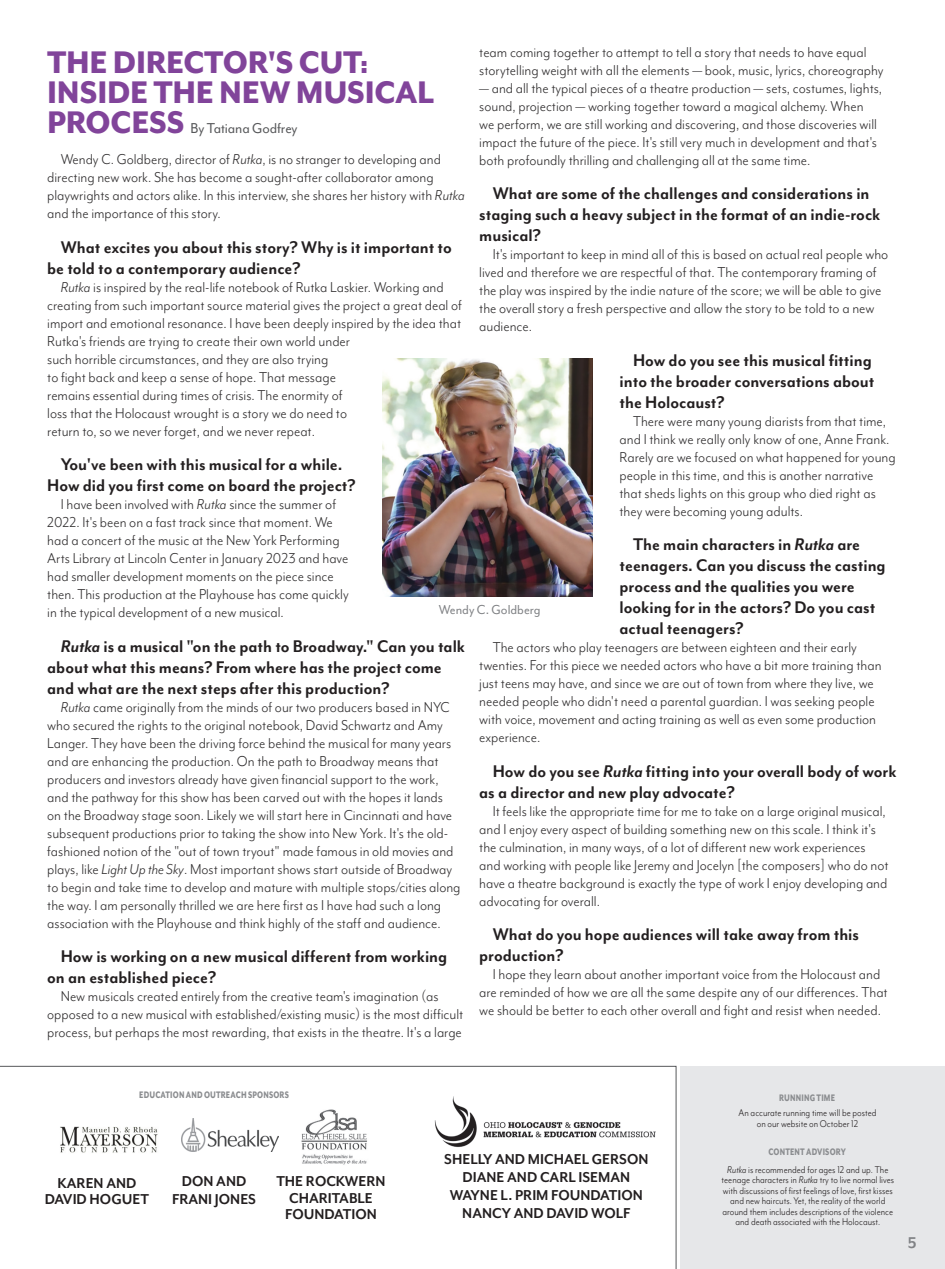
<style>
.page{position:relative;width:945px;height:1269px;background:#fff}
.page>*{position:absolute;margin:0;border:0;box-sizing:border-box;transform-origin:0 0}
.t1{font:800 36px/30px "Mr Eaves Mod OT";letter-spacing:-.005em;color:#81449a;scale:.95 1}
.t2{font:700 19.5px/21px "Mr Eaves Mod OT";color:#231f20;scale:.95 1}
.t3{font:700 18px "Mr Eaves Mod OT";color:#808285}
.t4{font:16.5px/18px "Mr Eaves Mod OT";color:#312f30;scale:.95 1}
.t5{font:700 16.5px/18px "Mr Eaves Mod OT";color:#231f20;text-align:center;scale:.95 1}
.t6{font:15px "Mr Eaves Mod OT";color:#808285;scale:.95 1}
.t7{font:11.25px/10.5px "Mr Eaves Mod OT";color:#231f20;text-align:center;scale:.9 1}
.t8{font:800 10.8px "Mr Eaves Mod OT";letter-spacing:.02em;color:#8a8c8f;scale:.75 1}
.s1{font-style:italic}
.s2{font-weight:800;font-size:36px;color:#81449a}
.s3{color:#57585a}
</style>
<div class="page">
<div style="left:680px;top:1066px;width:265px;height:202px;background:#e6e7e9"></div>
<img style="left:383px;top:359px;width:210px;height:237px">
<svg style="left:0;top:1066px;width:677px;height:203px"></svg>
<img style="left:423px;top:1092px;width:247px;height:58px">
<img style="left:58px;top:1119px;width:103px;height:41px">
<img style="left:296px;top:1105px;width:74px;height:61px">
<img style="left:181px;top:1118px;width:98px;height:33px">
<p class="t4" style="left:479px;top:43px;width:427px">team coming together to attempt to tell a story that needs to have equal storytelling weight with all the elements — book, music, lyrics, choreography</p>
<p class="t4" style="left:479px;top:79px;width:426px">— and all the typical pieces of a theatre production — sets, costumes, lights, sound, projection — working together toward a magical alchemy. When we perform, we are still working and discovering, and those discoveries will impact the future of the piece. It's still very much in development and that's both profoundly thrilling and challenging all at the same time.</p>
<p class="t2" style="left:479px;top:183px;width:424px;text-indent:14px">What are some of the challenges and considerations in staging such a heavy subject in the format of an indie-rock musical?</p>
<p class="t4" style="left:479px;top:245px;width:432px;text-indent:13px">It's important to keep in mind all of this is based on actual real people who lived and therefore we are respectful of that. The contemporary framing of the play was inspired by the indie nature of the score; we will be able to give the overall story a fresh perspective and allow the story to be told to a new audience.</p>
<p class="t2" style="left:620px;top:349px;width:270px;text-indent:14px">How do you see this musical fitting into the broader conversations about the Holocaust?</p>
<p class="t4" style="left:620px;top:412px;width:292px;text-indent:13px">There were many young diarists from that time, and I think we really only know of one, Anne Frank.<br>Rarely are we focused on what happened for young people in this time, and this is another narrative that sheds lights on this group who died right as they were becoming young adults.</p>
<p class="t2" style="left:620px;top:534px;width:282px;text-indent:14px">The main characters in <span class="s1">Rutka</span> are teenagers. Can you discuss the casting process and the qualities you were looking for in the actors? Do you cast actual teenagers?</p>
<p class="t4" style="left:479px;top:638px;width:425px;text-indent:13px">The actors who play teenagers are between eighteen and their early twenties. For this piece we needed actors who have a bit more training than just teens may have, and since we are out of town from where they live, we needed people who didn't need a parental guardian. I was seeking people with voice, movement and acting training as well as even some production experience.</p>
<p class="t2" style="left:479px;top:760px;width:441px;text-indent:14px">How do you see <span class="s1">Rutka</span> fitting into your overall body of work as a director and new play advocate?</p>
<p class="t4" style="left:479px;top:802px;width:432px;text-indent:13px">It feels like the appropriate time for me to take on a large original musical, and I enjoy every aspect of building something new on this scale. I think it's the culmination, in many ways, of a lot of different new work experiences and working with people like Jeremy and Jocelyn [the composers] who do not have a theatre background is exactly the type of work I enjoy developing and advocating for overall.</p>
<p class="t2" style="left:479px;top:924px;width:401px;text-indent:14px">What do you hope audiences will take away from this production?</p>
<p class="t4" style="left:479px;top:965px;width:431px;text-align:center">I hope they learn about another important voice from the Holocaust and are reminded of how we are all the same despite any of our differences. That we should be better to each other overall and fight and resist when needed.</p>
<h1 class="t1" style="left:47px;top:46px;width:409px">THE DIRECTOR'S CUT:<br>INSIDE THE NEW MUSICAL</h1>
<p class="t4" style="left:61px;top:112px;width:402px;line-height:31.5px;text-indent:-14px"><span class="s2">PROCESS</span> <span class="s3">By Tatiana Godfrey<br></span>Wendy C. Goldberg, director of <span class="s1">Rutka</span>, is no stranger to developing and</p>
<p class="t4" style="left:47px;top:168px;width:441px">directing new work. She has become a sought-after collaborator among playwrights and actors alike. In this interview, she shares her history with <span class="s1">Rutka </span>and the importance of this story.</p>
<p class="t2" style="left:47px;top:236px;width:427px;text-indent:14px">What excites you about this story? Why is it important to be told to a contemporary audience?</p>
<p class="t4" style="left:47px;top:278px;width:438px;text-indent:13px"><span class="s1">Rutka</span> is inspired by the real-life notebook of Rutka Laskier. Working and creating from such important source material gives the project a great deal of import and emotional resonance. I have been deeply inspired by the idea that Rutka's friends are trying to create their own world under<br>such horrible circumstances, and they are also trying<br>to fight back and keep a sense of hope. That message<br>remains essential during times of crisis. The enormity of<br>loss that the Holocaust wrought is a story we do need to<br>return to, so we never forget, and we never repeat.</p>
<p class="t2" style="left:47px;top:454px;width:326px;text-align:center">You've been with this musical for a while.<br>How did you first come on board the project?</p>
<p class="t4" style="left:47px;top:495px;width:319px;text-indent:13px">I have been involved with <span class="s1">Rutka</span> since the summer of 2022. It's been on a fast track since that moment. We had a concert of the music at the New York Performing Arts Library at Lincoln Center in January 2023 and have had smaller development moments on the piece since then. This production at the Playhouse has come quickly in the typical development of a new musical.</p>
<p class="t2" style="left:47px;top:635px;width:441px;text-indent:14px"><span class="s1">Rutka</span> is a musical "on the path to Broadway." Can you talk about what this means? From where has the project come and what are the next steps after this production?</p>
<p class="t4" style="left:47px;top:698px;width:437px;text-indent:13px"><span class="s1">Rutka</span> came originally from the minds of our two producers based in NYC who secured the rights to the original notebook, David Schwartz and Amy Langer. They have been the driving force behind the musical for many years and are enhancing the production. On the path to Broadway means that producers and investors already have given financial support to the work, and the pathway for this show has been carved out with the hopes it lands on the Broadway stage soon. Likely we will start here in Cincinnati and have subsequent productions prior to taking the show into New York. It's the old&shy;fashioned notion of the "out of town tryout" made famous in old movies and plays, like <span class="s1">Light Up the Sky</span>. Most important shows start outside of Broadway to begin and take time to develop and mature with multiple stops/cities along the way. I am personally thrilled we are here first as I have had such a long association with the Playhouse and think highly of the staff and audience.</p>
<p class="t2" style="left:47px;top:946px;width:423px;text-indent:14px">How is working on a new musical different from working on an established piece?</p>
<p class="t4" style="left:47px;top:987px;width:439px;text-indent:13px">New musicals created entirely from the creative team's imagination (as opposed to a new musical with established/existing music) is the most difficult process, but perhaps the most rewarding, that exists in the theatre. It's a large</p>
<p class="t6" style="left:439px;top:601px;width:109px">Wendy C. Goldberg</p>
<p class="t8" style="left:139px;top:1088px;width:201px">EDUCATION AND OUTREACH SPONSORS</p>
<p class="t8" style="left:779px;top:1091px;width:76px">RUNNING TIME</p>
<p class="t5" style="left:45px;top:1174px;width:111px;line-height:16.5px">KAREN AND<br>DAVID HOGUET</p>
<p class="t5" style="left:172px;top:1172px;width:90px">DON AND<br>FRANI JONES</p>
<p class="t5" style="left:276px;top:1173px;width:117px;line-height:16.5px">THE ROCKWERN<br>CHARITABLE<br>FOUNDATION</p>
<p class="t5" style="left:444px;top:1150px;width:216px">SHELLY AND MICHAEL GERSON<br>DIANE AND CARL ISEMAN<br>WAYNE L. PRIM FOUNDATION<br>NANCY AND DAVID WOLF</p>
<p class="t7" style="left:739px;top:1107px;width:155px">An accurate running time will be posted on our website on October 12</p>
<p class="t8" style="left:768px;top:1146px;width:105px">CONTENT ADVISORY</p>
<p class="t7" style="left:722px;top:1164px;width:193px"><span class="s1">Rutka</span> is recommended for ages 12 and up. The teenage characters in <span class="s1">Rutka</span> try to live normal lives with discussions of first feelings of love, first kisses and new haircuts. Yet, the reality of the world around them includes descriptions of the violence and death associated with the Holocaust.</p>
<p class="t3" style="left:908px;top:1233px;width:10px">5</p>
</div>
